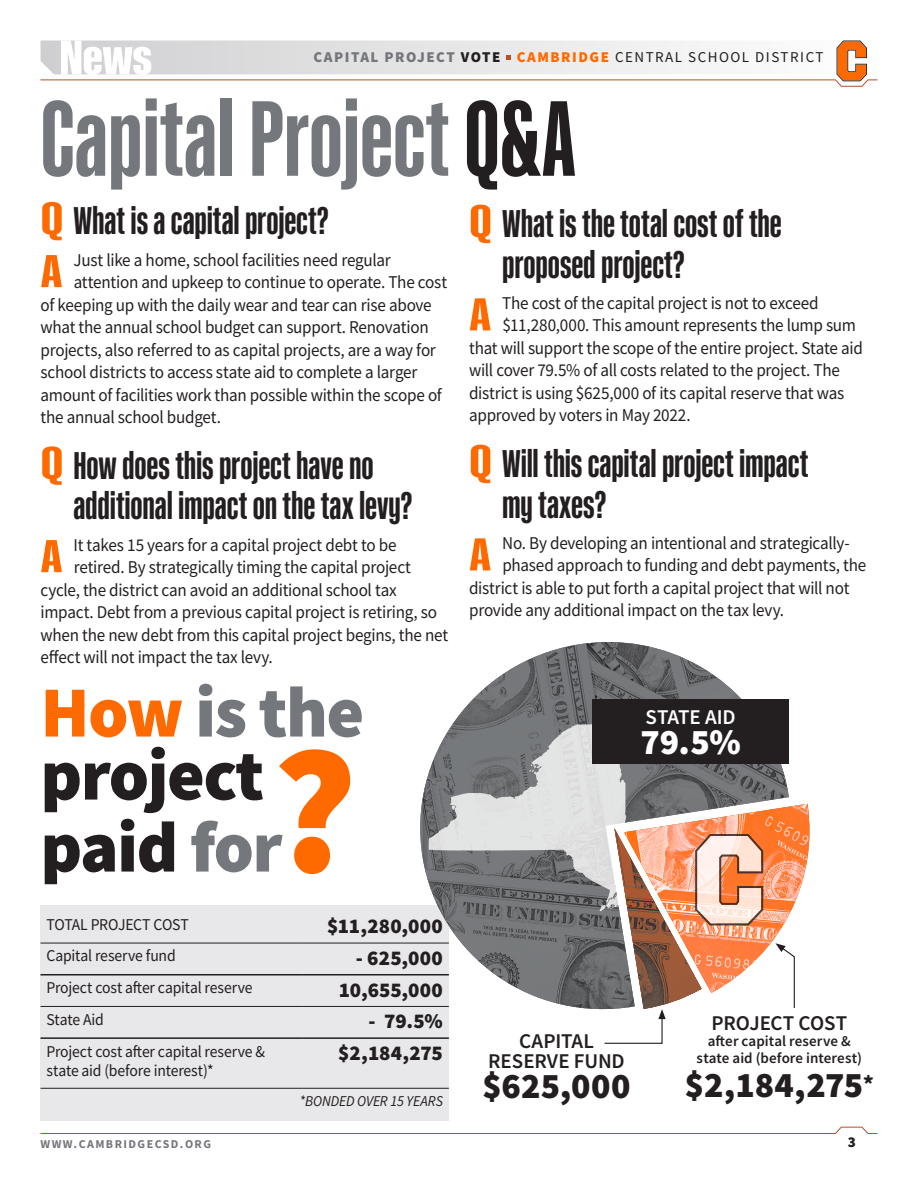
<style>
.page{position:relative;width:918px;height:1188px;background:#fff}
.page>*{position:absolute;margin:0;border:0;box-sizing:border-box;transform-origin:0 0}
.t1{font:700 108px "Kaneda Gothic";color:#74777c}
.t2{font:900 72px/63px "Source Sans Pro";letter-spacing:-.02em;color:#231f20}
.t3{font:700 46.5px "Kaneda Gothic";color:#ff6a00;scale:1.5 1}
.t4{font:700 39px/40.5px "Kaneda Gothic";color:#231f20}
.t5{font:900 36px "Source Sans Pro";letter-spacing:.005em;color:#231f20}
.t6{font:900 36px "Source Sans Pro";color:#fff}
.t7{font:900 21px "Source Sans Pro";letter-spacing:.005em;color:#231f20}
.t8{font:600 21px/19.5px "Source Sans Pro";letter-spacing:-.005em;color:#231f20;text-align:center}
.t9{font:600 21px "Source Sans Pro";letter-spacing:-.005em;color:#fff}
.t10{font:18px "Source Sans Pro";letter-spacing:-.015em;color:#231f20;scale:.95 1}
.t11{font:16.5px/19.5px "Source Sans Pro";letter-spacing:-.01em;color:#231f20;scale:.95 1}
.t12{font:15px "Source Sans Pro";letter-spacing:.1em;color:#231f20}
.t13{font:600 15px/16.5px "Source Sans Pro";letter-spacing:.005em;color:#231f20;text-align:center}
.t14{font:italic 15px "Source Sans Pro";letter-spacing:-.005em;color:#231f20;scale:.95 1}
.t15{font:900 15px "Source Sans Pro";color:#231f20}
.t16{font:700 12px "Source Sans Pro";letter-spacing:.12em;color:#74777c}
.s1{font-weight:900;color:#74777c}
.s2{font-weight:900}
.s3{font-weight:900;color:#ff6a00}
.s4{color:#231f20}
.s5{font-size:46.5px;color:#ff6a00}
.s6{color:#ff6a00}
.s7{color:#74777c}
</style>
<div class="page">
<svg style="left:40px;top:1126px;width:838px;height:8px"></svg>
<svg style="left:40px;top:40px;width:838px;height:47px"></svg>
<div style="left:40px;top:905px;width:409px;height:215px;background:#e8e7e9"></div>
<hr style="left:40px;top:943px;width:262px;height:1px;background:#231f20">
<hr style="left:302px;top:943px;width:147px;height:1px;background:#231f20">
<hr style="left:40px;top:1006px;width:262px;height:1px;background:#231f20">
<hr style="left:302px;top:1006px;width:147px;height:1px;background:#231f20">
<hr style="left:40px;top:974px;width:262px;height:2px;background:#231f20">
<hr style="left:302px;top:974px;width:147px;height:2px;background:#231f20">
<hr style="left:40px;top:1037px;width:262px;height:2px;background:#231f20">
<hr style="left:302px;top:1037px;width:147px;height:2px;background:#231f20">
<hr style="left:40px;top:1088px;width:262px;height:1px;background:#231f20">
<hr style="left:302px;top:1088px;width:147px;height:1px;background:#231f20">
<svg style="left:279px;top:749px;width:71px;height:125px"></svg>
<img style="left:406px;top:642px;width:383px;height:368px">
<svg style="left:429px;top:722px;width:244px;height:189px;background:#9e9fa1"></svg>
<div style="left:592px;top:699px;width:197px;height:65px;background:#231f20"></div>
<svg style="left:603px;top:804px;width:207px;height:240px"></svg>
<p class="t12" style="left:314px;top:48px;width:511px"><span class="s1">CAPITAL PROJECT</span> <span class="s2">VOTE</span> <span class="s3">CAMBRIDGE</span> CENTRAL SCHOOL DISTRICT</p>
<h1 class="t1" style="left:40px;top:78px;width:537px">Capital Project <span class="s4">Q&amp;A</span></h1>
<h3 class="t4" style="left:502px;top:203px;width:281px;text-indent:-33px"><span class="s5">Q</span> What is the total cost of the proposed project?</h3>
<h3 class="t3" style="left:469px;top:289px;width:16px">A</h3>
<p class="t10" style="left:502px;top:291px;width:335px">The cost of the capital project is not to exceed</p>
<h3 class="t4" style="left:40px;top:201px;width:290px"><span class="s5">Q</span> What is a capital project?</h3>
<h3 class="t3" style="left:40px;top:245px;width:16px">A</h3>
<p class="t10" style="left:74px;top:248px;width:336px">Just like a home, school facilities need regular</p>
<p class="t10" style="left:74px;top:271px;width:395px">attention and upkeep to continue to operate. The cost</p>
<p class="t10" style="left:41px;top:293px;width:413px">of keeping up with the daily wear and tear can rise above</p>
<p class="t10" style="left:41px;top:316px;width:410px">what the annual school budget can support. Renovation</p>
<p class="t10" style="left:41px;top:338px;width:418px">projects, also referred to as capital projects, are a way for</p>
<p class="t10" style="left:41px;top:361px;width:398px">school districts to access state aid to complete a larger</p>
<p class="t10" style="left:41px;top:383px;width:424px">amount of facilities work than possible within the scope of</p>
<p class="t10" style="left:41px;top:406px;width:191px">the annual school budget.</p>
<h3 class="t4" style="left:73px;top:445px;width:340px;text-indent:-33px"><span class="s5">Q</span> How does this project have no additional impact on the tax levy?</h3>
<h3 class="t3" style="left:40px;top:530px;width:16px">A</h3>
<p class="t10" style="left:74px;top:533px;width:342px">It takes 15 years for a capital project debt to be</p>
<p class="t10" style="left:502px;top:314px;width:374px">$11,280,000. This amount represents the lump sum</p>
<p class="t10" style="left:469px;top:336px;width:416px">that will support the scope of the entire project. State aid</p>
<p class="t10" style="left:469px;top:359px;width:392px">will cover 79.5% of all costs related to the project. The</p>
<p class="t10" style="left:469px;top:381px;width:396px">district is using $625,000 of its capital reserve that was</p>
<p class="t10" style="left:469px;top:404px;width:235px">approved by voters in May 2022.</p>
<h3 class="t4" style="left:502px;top:443px;width:308px;text-indent:-33px"><span class="s5">Q</span> Will this capital project impact my taxes?</h3>
<h3 class="t3" style="left:469px;top:529px;width:16px">A</h3>
<p class="t10" style="left:502px;top:531px;width:367px">No. By developing an intentional and strategically-</p>
<p class="t10" style="left:502px;top:554px;width:385px">phased approach to funding and debt payments, the</p>
<p class="t10" style="left:469px;top:576px;width:402px">district is able to put forth a capital project that will not</p>
<p class="t10" style="left:469px;top:599px;width:333px">provide any additional impact on the tax levy.</p>
<p class="t10" style="left:74px;top:556px;width:357px">retired. By strategically timing the capital project</p>
<p class="t10" style="left:41px;top:578px;width:377px">cycle, the district can avoid an additional school tax</p>
<p class="t10" style="left:41px;top:601px;width:419px">impact. Debt from a previous capital project is retiring, so</p>
<p class="t10" style="left:41px;top:623px;width:431px">when the new debt from this capital project begins, the net</p>
<p class="t10" style="left:41px;top:646px;width:246px">effect will not impact the tax levy.</p>
<h2 class="t2" style="left:40px;top:680px;width:325px"><span class="s6">How</span> <span class="s7">is the </span>project</h2>
<h2 class="t2" style="left:40px;top:815px;width:244px">paid <span class="s7">for</span></h2>
<p class="t11" style="left:46px;top:914px;width:151px">TOTAL PROJECT COST</p>
<p class="t7" style="left:327px;top:912px;width:117px">$11,280,000</p>
<p class="t11" style="left:46px;top:946px;width:138px">Capital reserve fund</p>
<p class="t7" style="left:356px;top:943px;width:88px">- 625,000</p>
<p class="t11" style="left:46px;top:978px;width:218px">Project cost after capital reserve</p>
<p class="t7" style="left:339px;top:975px;width:106px">10,655,000</p>
<p class="t11" style="left:46px;top:1010px;width:62px">State Aid</p>
<p class="t7" style="left:369px;top:1007px;width:76px">- 79.5%</p>
<p class="t11" style="left:46px;top:1041px;width:231px">Project cost after capital reserve &amp; state aid (before interest)*</p>
<p class="t7" style="left:338px;top:1038px;width:106px">$2,184,275</p>
<p class="t14" style="left:299px;top:1091px;width:152px">*BONDED OVER 15 YEARS</p>
<p class="t9" style="left:646px;top:703px;width:92px">STATE AID</p>
<h3 class="t6" style="left:641px;top:717px;width:102px">79.5%</h3>
<p class="t8" style="left:488px;top:1031px;width:138px">CAPITAL<br>RESERVE FUND</p>
<h3 class="t5" style="left:483px;top:1061px;width:149px">$625,000</h3>
<p class="t8" style="left:711px;top:1013px;width:137px">PROJECT COST</p>
<p class="t13" style="left:697px;top:1033px;width:167px">after capital reserve &amp; state aid (before interest)</p>
<h3 class="t5" style="left:685px;top:1061px;width:190px">$2,184,275<sup>*</sup></h3>
<p class="t16" style="left:40px;top:1135px;width:172px">WWW.CAMBRIDGECSD.ORG</p>
<p class="t15" style="left:848px;top:1132px;width:10px">3</p>
</div>
